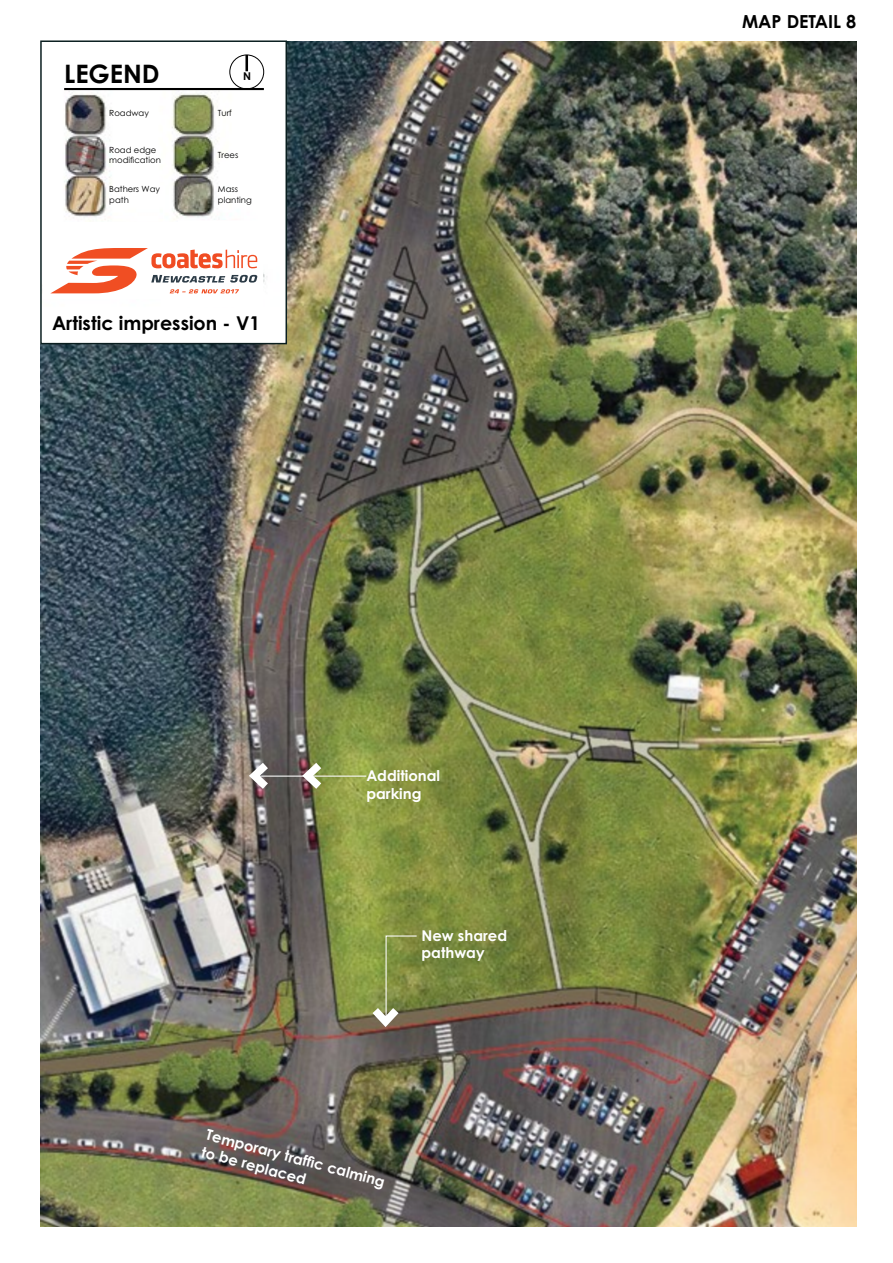
<style>
.page{position:relative;width:893px;height:1263px;background:#fff}
.page>*{position:absolute;margin:0;border:0;box-sizing:border-box;transform-origin:0 0}
.t1{font:700 25.5px "Century Gothic";color:#000}
.t2{font:700 19.05px "Century Gothic";color:#000}
.t3{font:700 18px "Century Gothic";color:#000}
.t4{font:700 14.85px/17.9px "Century Gothic";color:#fff}
.t5{font:700 10.8px "Century Gothic";color:#000}
.t6{font:8.55px/10.2px "Century Gothic";color:#000}
</style>
<div class="page">
<img style="left:41px;top:41px;width:815px;height:1185px">
<img style="left:42px;top:42px;width:243px;height:300px">
<div style="left:40px;top:40px;width:247px;height:304px;border:1px solid #0a1e1f"></div>
<div style="left:230px;top:55px;width:34px;height:34px;border:1px solid #000;border-radius:50%"></div>
<div style="left:245px;top:55px;width:3px;height:16px;border:1px solid #000"></div>
<img style="left:243px;top:755px;width:124px;height:41px">
<svg style="left:365px;top:935px;width:53px;height:97px;background:#889050"></svg>
<hr style="left:64px;top:88px;width:200px;height:2px;background:#000">
<div style="left:179px;top:221px;width:84px;height:85px;background:#fff"></div>
<div style="left:43px;top:222px;width:167px;height:76px;background:#fff"></div>
<svg style="left:51px;top:248px;width:206px;height:45px"></svg>
<h1 class="t1" style="left:64px;top:57px;width:97px">LEGEND</h1>
<p class="t5" style="left:243px;top:70px;width:9px">N</p>
<p class="t6" style="left:109px;top:108px;width:41px">Roadway</p>
<p class="t6" style="left:218px;top:108px;width:15px">Turf</p>
<p class="t6" style="left:109px;top:144px;width:53px">Road edge modification</p>
<p class="t6" style="left:218px;top:149px;width:22px">Trees</p>
<p class="t6" style="left:109px;top:184px;width:52px">Bathers Way path</p>
<p class="t6" style="left:218px;top:184px;width:35px">Mass planting</p>
<p class="t2" style="left:52px;top:311px;width:209px">Artistic impression - V1</p>
<p class="t4" style="left:366px;top:766px;width:75px">Additional parking</p>
<p class="t4" style="left:421px;top:926px;width:87px">New shared pathway</p>
<p class="t4" style="left:209px;top:1125px;width:186px;rotate:15deg">Temporary traffi c calming to be replaced</p>
<p class="t3" style="left:742px;top:10px;width:116px">MAP DETAIL 8</p>
</div>
